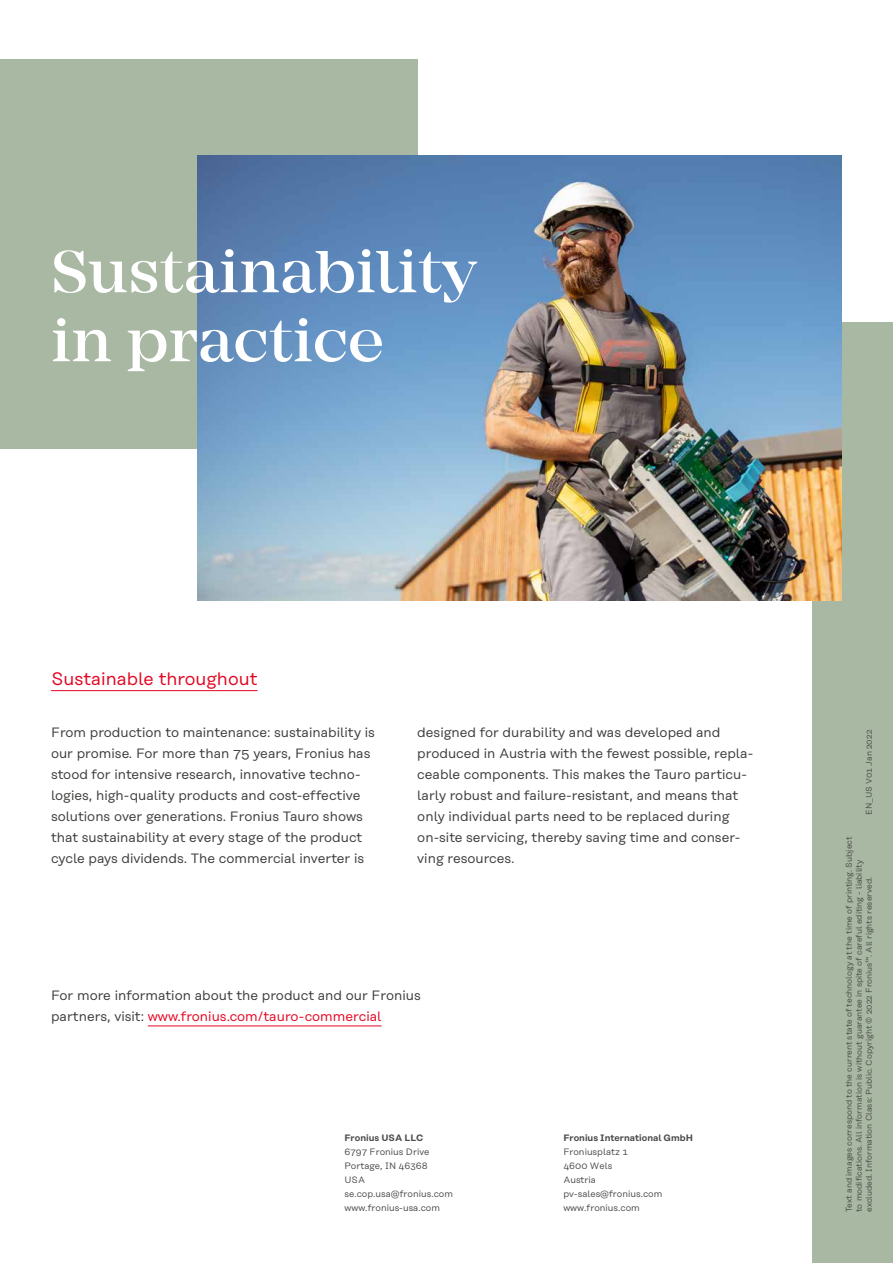
<style>
.page{position:relative;width:893px;height:1263px;background:#fff}
.page>*{position:absolute;margin:0;border:0;box-sizing:border-box;transform-origin:0 0}
.t1{font:500 61.5px/69px "Mirador";color:#fff}
.t2{font:18px "Rational Text";color:#e40521}
.t3{font:13.5px/21px "Rational Text";color:#3c3c3b}
.t4{font:9.3px/13.8px "Rational Text";color:#4a4a49}
.t5{font:600 9.3px "Rational Text";color:#4a4a49}
.t6{font:8.25px/9.9px "Rational Text";color:#4a4a49}
.s1{color:#e40521}
</style>
<div class="page">
<div style="left:812px;top:323px;width:81px;height:940px;background:#a9b8a2"></div>
<div style="left:0;top:60px;width:417px;height:389px;background:#a9b8a2"></div>
<img style="left:198px;top:156px;width:644px;height:444px">
<hr style="left:148px;top:1025px;width:234px;height:1px;background:#e40521">
<hr style="left:51px;top:690px;width:206px;height:1px;background:#e40521">
<h1 class="t1" style="left:51px;top:238px;width:427px">Sustainability in practice</h1>
<h2 class="t2" style="left:51px;top:669px;width:208px">Sustainable throughout</h2>
<p class="t3" style="left:51px;top:722px;width:325px">From production to maintenance: sustainability is our promise. For more than 75 years, Fronius has stood for intensive research, innovative techno&shy;logies, high-quality products and cost-effective solutions over generations. Fronius Tauro shows that sustainability at every stage of the product cycle pays dividends. The commercial inverter is</p>
<p class="t3" style="left:417px;top:722px;width:337px">designed for durability and was developed and produced in Austria with the fewest possible, repla&shy;ceable components. This makes the Tauro particu&shy;larly robust and failure-resistant, and means that only individual parts need to be replaced during on-site servicing, thereby saving time and conser&shy;ving resources.</p>
<p class="t3" style="left:51px;top:985px;width:371px">For more information about the product and our Fronius partners, visit: <span class="s1">www.fronius.com/tauro-commercial</span></p>
<p class="t5" style="left:344px;top:1133px;width:81px">Fronius USA LLC</p>
<p class="t4" style="left:344px;top:1145px;width:110px">6797 Fronius Drive<br>Portage, IN 46368<br>USA se.cop.usa@fronius.com www.fronius-usa.com</p>
<p class="t5" style="left:350px;top:1133px;width:81px">Fronius USA LC</p>
<p class="t4" style="left:350px;top:1145px;width:86px">6797 Fronius Drive</p>
<p class="t4" style="left:350px;top:1159px;width:85px">Portage, IN 46368</p>
<p class="t4" style="left:350px;top:1173px;width:22px">USA</p>
<p class="t4" style="left:350px;top:1187px;width:110px">se.cop.usa@fronius.com</p>
<p class="t4" style="left:364px;top:1200px;width:83px">w.fronius-usa.com</p>
<p class="t5" style="left:557px;top:1133px;width:131px">Fronius International GmbH</p>
<p class="t4" style="left:557px;top:1145px;width:101px">Froniusplatz 1<br>4600 Wels<br>Austria pv-sales@fronius.com www.fronius.com</p>
<p class="t5" style="left:563px;top:1133px;width:131px">Fronius International GmbH</p>
<p class="t4" style="left:563px;top:1145px;width:66px">Froniusplatz 1</p>
<p class="t4" style="left:563px;top:1159px;width:51px">46 0 Wels</p>
<p class="t4" style="left:563px;top:1173px;width:34px">Austria</p>
<p class="t4" style="left:563px;top:1187px;width:101px">pv-sales@fronius.com</p>
<p class="t4" style="left:577px;top:1200px;width:64px">w.fronius.com</p>
<p class="t6" style="left:864px;top:815px;width:87px;rotate:-90deg">EN_US V01 Jan 2022</p>
<p class="t6" style="left:844px;top:1212px;width:377px;rotate:-90deg">Text and images correspond to the current state of technology at the time of printing. Subject to modifications. All information is without guarantee in spite of careful editing - liability excluded. Information Class: Public. Copyright © 2022 Fronius™. All rights reserved.</p>
</div>
